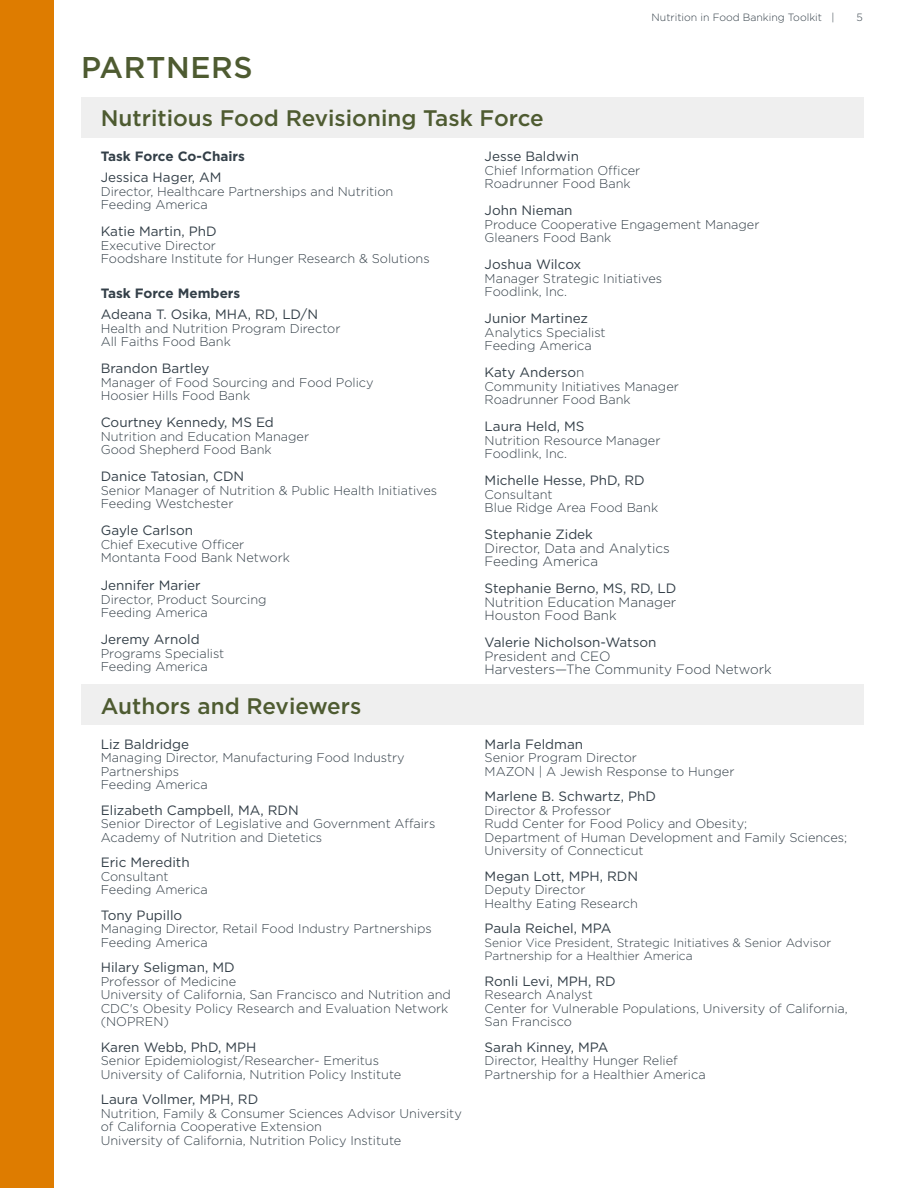
<style>
.page{position:relative;width:918px;height:1188px;background:#fff}
.page>*{position:absolute;margin:0;border:0;box-sizing:border-box;transform-origin:0 0}
.t1{font:500 30px "Gotham";letter-spacing:.02em;color:#4e5b31}
.t2{font:500 22.5px "Gotham";color:#4e5b31}
.t3{font:13.5px "Gotham";color:#333f48}
.t4{font:300 13.5px "Gotham";color:#333f48}
.t5{font:700 13.5px "Gotham";color:#333f48}
.Toolkit_Body_Copy{font:300 12.75px/13.5px "Gotham";color:#333f48}
.t6{font:300 12px "Gotham";color:#333f48}
.t7{font:300 10.5px "Gotham";color:#333f48}
.s1{font-weight:300}
</style>
<div class="page">
<div style="left:81px;top:684px;width:783px;height:41px;background:#efefef"></div>
<div style="left:81px;top:97px;width:783px;height:40px;background:#efefef"></div>
<div style="left:0;top:0;width:54px;height:1188px;background:#de7c00"></div>
<p class="t7" style="left:652px;top:10px;width:184px">Nutrition in Food Banking Toolkit |</p>
<p class="t7" style="left:857px;top:10px;width:8px">5</p>
<p class="t1" style="left:81px;top:48px;width:173px">PARTNERS</p>
<p class="t2" style="left:101px;top:104px;width:445px">Nutritious Food Revisioning Task Force</p>
<p class="t5" style="left:101px;top:147px;width:146px">Task Force Co-Chairs</p>
<p class="t3" style="left:101px;top:169px;width:122px">Jessica Hager, AM</p>
<p class="Toolkit_Body_Copy" style="left:101px;top:184px;width:294px">Director, Healthcare Partnerships and Nutrition</p>
<p class="Toolkit_Body_Copy" style="left:101px;top:197px;width:109px">Feeding America</p>
<p class="t3" style="left:101px;top:223px;width:117px">Katie Martin, PhD</p>
<p class="Toolkit_Body_Copy" style="left:101px;top:238px;width:117px">Executive Director</p>
<p class="Toolkit_Body_Copy" style="left:101px;top:251px;width:330px">Foodshare Institute for Hunger Research &amp; Solutions</p>
<p class="t5" style="left:101px;top:284px;width:141px">Task Force Members</p>
<p class="t3" style="left:101px;top:306px;width:219px">Adeana T. Osika, MHA, RD, LD/N</p>
<p class="Toolkit_Body_Copy" style="left:101px;top:321px;width:241px">Health and Nutrition Program Director</p>
<p class="Toolkit_Body_Copy" style="left:101px;top:335px;width:132px">All Faiths Food Bank</p>
<p class="t3" style="left:101px;top:360px;width:110px">Brandon Bartley</p>
<p class="Toolkit_Body_Copy" style="left:101px;top:375px;width:274px">Manager of Food Sourcing and Food Policy</p>
<p class="Toolkit_Body_Copy" style="left:101px;top:389px;width:151px">Hoosier Hills Food Bank</p>
<p class="t3" style="left:101px;top:414px;width:175px">Courtney Kennedy, MS Ed</p>
<p class="Toolkit_Body_Copy" style="left:101px;top:429px;width:210px">Nutrition and Education Manager</p>
<p class="Toolkit_Body_Copy" style="left:101px;top:443px;width:172px">Good Shepherd Food Bank</p>
<p class="t3" style="left:101px;top:468px;width:145px">Danice Tatosian, CDN</p>
<p class="Toolkit_Body_Copy" style="left:101px;top:483px;width:338px">Senior Manager of Nutrition &amp; Public Health Initiatives</p>
<p class="Toolkit_Body_Copy" style="left:101px;top:497px;width:134px">Feeding Westchester</p>
<p class="t3" style="left:101px;top:522px;width:94px">Gayle Carlson</p>
<p class="Toolkit_Body_Copy" style="left:101px;top:537px;width:145px">Chief Executive Officer</p>
<p class="Toolkit_Body_Copy" style="left:101px;top:551px;width:191px">Montanta Food Bank Network</p>
<p class="t3" style="left:101px;top:577px;width:101px">Jennifer Marier</p>
<p class="Toolkit_Body_Copy" style="left:101px;top:592px;width:167px">Director, Product Sourcing</p>
<p class="Toolkit_Body_Copy" style="left:101px;top:605px;width:109px">Feeding America</p>
<p class="t3" style="left:101px;top:631px;width:100px">Jeremy Arnold</p>
<p class="Toolkit_Body_Copy" style="left:101px;top:646px;width:125px">Programs Specialist</p>
<p class="Toolkit_Body_Copy" style="left:101px;top:659px;width:109px">Feeding America</p>
<p class="t3" style="left:485px;top:148px;width:96px">Jesse Baldwin</p>
<p class="Toolkit_Body_Copy" style="left:485px;top:163px;width:157px">Chief Information Officer</p>
<p class="Toolkit_Body_Copy" style="left:485px;top:176px;width:148px">Roadrunner Food Bank</p>
<p class="t3" style="left:485px;top:202px;width:90px">John Nieman</p>
<p class="Toolkit_Body_Copy" style="left:485px;top:217px;width:276px">Produce Cooperative Engagement Manager</p>
<p class="Toolkit_Body_Copy" style="left:485px;top:230px;width:128px">Gleaners Food Bank</p>
<p class="t3" style="left:485px;top:256px;width:98px">Joshua Wilcox</p>
<p class="Toolkit_Body_Copy" style="left:485px;top:271px;width:179px">Manager Strategic Initiatives</p>
<p class="Toolkit_Body_Copy" style="left:485px;top:284px;width:84px">Foodlink, Inc.</p>
<p class="t3" style="left:485px;top:310px;width:105px">Junior Martinez</p>
<p class="Toolkit_Body_Copy" style="left:485px;top:325px;width:123px">Analytics Specialist</p>
<p class="Toolkit_Body_Copy" style="left:485px;top:338px;width:109px">Feeding America</p>
<p class="t3" style="left:485px;top:364px;width:101px">Katy Anderso<span class="s1">n</span></p>
<p class="Toolkit_Body_Copy" style="left:485px;top:379px;width:196px">Community Initiatives Manager</p>
<p class="Toolkit_Body_Copy" style="left:485px;top:392px;width:148px">Roadrunner Food Bank</p>
<p class="t3" style="left:485px;top:418px;width:101px">Laura Held, MS</p>
<p class="Toolkit_Body_Copy" style="left:485px;top:433px;width:177px">Nutrition Resource Manager</p>
<p class="Toolkit_Body_Copy" style="left:485px;top:446px;width:84px">Foodlink, Inc.</p>
<p class="t3" style="left:485px;top:472px;width:162px">Michelle Hesse, PhD, RD</p>
<p class="Toolkit_Body_Copy" style="left:485px;top:487px;width:69px">Consultant</p>
<p class="Toolkit_Body_Copy" style="left:485px;top:500px;width:175px">Blue Ridge Area Food Bank</p>
<p class="t3" style="left:485px;top:526px;width:110px">Stephanie Zidek</p>
<p class="t4" style="left:485px;top:539px;width:187px">Director, Data and Analytics</p>
<p class="t4" style="left:485px;top:553px;width:115px">Feeding America</p>
<p class="t3" style="left:485px;top:580px;width:193px">Stephanie Berno, MS, RD, LD</p>
<p class="t4" style="left:485px;top:593px;width:193px">Nutrition Education Manager</p>
<p class="t4" style="left:485px;top:607px;width:134px">Houston Food Bank</p>
<p class="t3" style="left:485px;top:634px;width:173px">Valerie Nicholson-Watson</p>
<p class="t4" style="left:485px;top:647px;width:128px">President and CEO</p>
<p class="t4" style="left:485px;top:661px;width:289px">Harvesters—The Community Food Network</p>
<p class="t2" style="left:101px;top:691px;width:262px">Authors and Reviewers</p>
<p class="t3" style="left:101px;top:735px;width:90px">Liz Baldridge</p>
<p class="Toolkit_Body_Copy" style="left:101px;top:751px;width:306px">Managing Director, Manufacturing Food Industry<br>Partnerships</p>
<p class="Toolkit_Body_Copy" style="left:101px;top:778px;width:109px">Feeding America</p>
<p class="t3" style="left:101px;top:801px;width:199px">Elizabeth Campbell, MA, RDN</p>
<p class="Toolkit_Body_Copy" style="left:101px;top:817px;width:336px">Senior Director of Legislative and Government Affairs<br>Academy of Nutrition and Dietetics</p>
<p class="t3" style="left:101px;top:854px;width:90px">Eric Meredith</p>
<p class="Toolkit_Body_Copy" style="left:101px;top:869px;width:69px">Consultant</p>
<p class="Toolkit_Body_Copy" style="left:101px;top:883px;width:109px">Feeding America</p>
<p class="t3" style="left:101px;top:906px;width:83px">Tony Pupillo</p>
<p class="Toolkit_Body_Copy" style="left:101px;top:922px;width:333px">Managing Director, Retail Food Industry Partnerships</p>
<p class="Toolkit_Body_Copy" style="left:101px;top:935px;width:109px">Feeding America</p>
<p class="t3" style="left:101px;top:959px;width:135px">Hilary Seligman, MD</p>
<p class="Toolkit_Body_Copy" style="left:101px;top:974px;width:137px">Professor of Medicine</p>
<p class="Toolkit_Body_Copy" style="left:101px;top:988px;width:352px">University of California, San Francisco and Nutrition and<br>CDC's Obesity Policy Research and Evaluation Network (NOPREN)</p>
<p class="t3" style="left:101px;top:1038px;width:157px">Karen Webb, PhD, MPH</p>
<p class="Toolkit_Body_Copy" style="left:101px;top:1054px;width:302px">Senior Epidemiologist/Researcher- Emeritus<br>University of California, Nutrition Policy Institute</p>
<p class="t3" style="left:101px;top:1091px;width:159px">Laura Vollmer, MPH, RD</p>
<p class="Toolkit_Body_Copy" style="left:101px;top:1106px;width:363px">Nutrition, Family &amp; Consumer Sciences Advisor University of California Cooperative Extension<br>University of California, Nutrition Policy Institute</p>
<p class="t3" style="left:485px;top:735px;width:100px">Marla Feldman</p>
<p class="Toolkit_Body_Copy" style="left:485px;top:751px;width:154px">Senior Program Director</p>
<p class="Toolkit_Body_Copy" style="left:485px;top:764px;width:251px">MAZON | A Jewish Response to Hunger</p>
<p class="t3" style="left:485px;top:788px;width:173px">Marlene B. Schwartz, PhD</p>
<p class="Toolkit_Body_Copy" style="left:485px;top:803px;width:128px">Director &amp; Professor</p>
<p class="Toolkit_Body_Copy" style="left:485px;top:817px;width:364px">Rudd Center for Food Policy and Obesity;<br>Department of Human Development and Family Sciences;<br>University of Connecticut</p>
<p class="t3" style="left:485px;top:867px;width:155px">Megan Lott, MPH, RDN</p>
<p class="Toolkit_Body_Copy" style="left:485px;top:883px;width:102px">Deputy Director</p>
<p class="Toolkit_Body_Copy" style="left:485px;top:896px;width:155px">Healthy Eating Research</p>
<p class="t3" style="left:485px;top:920px;width:128px">Paula Reichel, MPA</p>
<p class="t6" style="left:485px;top:935px;width:348px">Senior Vice President, Strategic Initiatives &amp; Senior Advisor</p>
<p class="t6" style="left:485px;top:948px;width:210px">Partnership for a Healthier America</p>
<p class="t3" style="left:485px;top:972px;width:133px">Ronli Levi, MPH, RD</p>
<p class="Toolkit_Body_Copy" style="left:485px;top:988px;width:110px">Research Analyst</p>
<p class="Toolkit_Body_Copy" style="left:485px;top:1001px;width:365px">Center for Vulnerable Populations, University of California,<br>San Francisco</p>
<p class="t3" style="left:485px;top:1038px;width:125px">Sarah Kinney, MPA</p>
<p class="Toolkit_Body_Copy" style="left:485px;top:1054px;width:195px">Director, Healthy Hunger Relief</p>
<p class="Toolkit_Body_Copy" style="left:485px;top:1067px;width:223px">Partnership for a Healthier America</p>
</div>
